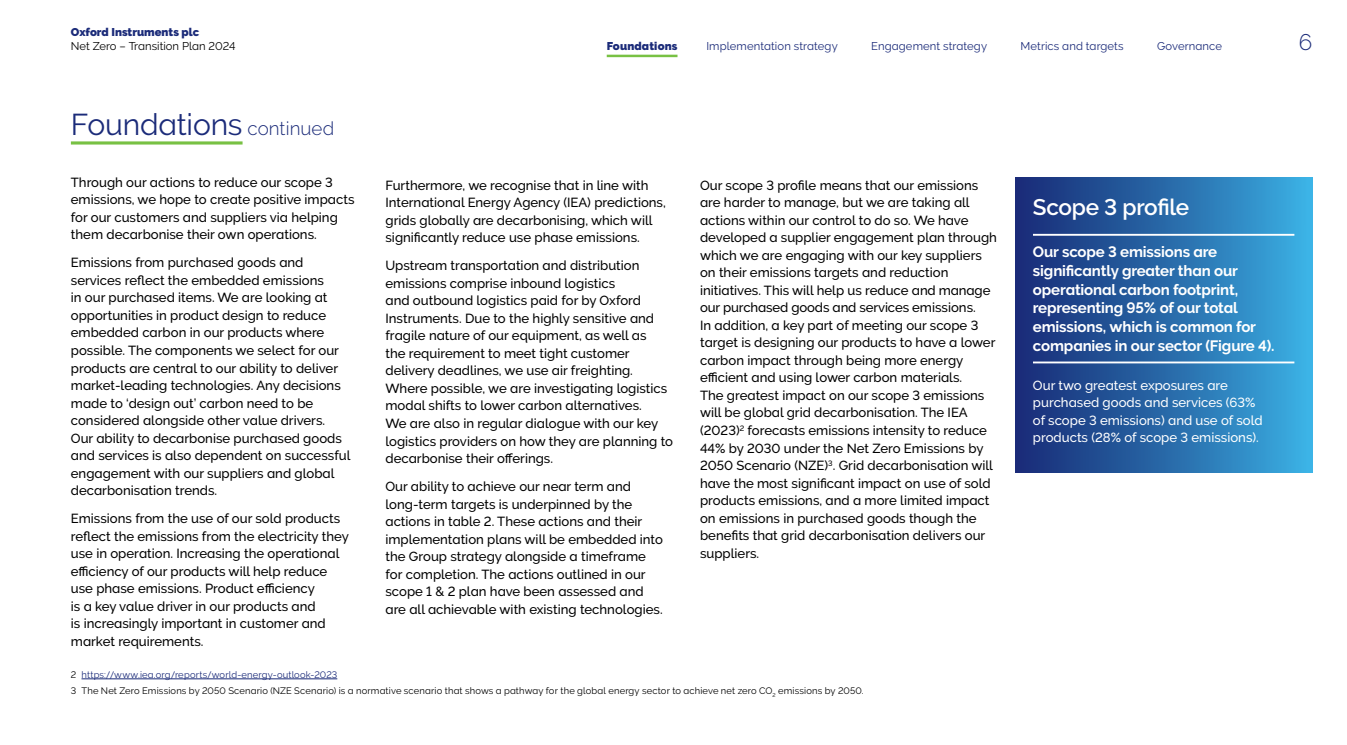
<style>
.page{position:relative;width:1347px;height:745px;background:#fff}
.page>*{position:absolute;margin:0;border:0;box-sizing:border-box;transform-origin:0 0}
.t1{font:30px "Oxford Raleway Regular";letter-spacing:-.005em;color:#1b2b79}
.t2{font:700 22.5px "Oxford Raleway Semi";letter-spacing:-.015em;color:#fff}
.t3{font:22.5px "Oxford Raleway Light";color:#1b2b79}
.t4{font:15px/18.8px "Oxford Raleway Bold";letter-spacing:-.01em;color:#fff}
.t5{font:13.12px/17.5px "Oxford Raleway Medium";color:#000}
.t6{font:13.12px/17.5px "Oxford Raleway Medium";color:#fff}
.t7{font:11.25px "Oxford Raleway Regular";letter-spacing:.01em;color:#1b2b79}
.t8{font:11.25px "Oxford Raleway Black";color:#1b2b79}
.t9{font:11.25px "Oxford Raleway Regular";color:#000}
.t10{font:9.38px/15.4px "Oxford Raleway Regular";letter-spacing:.015em;color:#000}
.s1{font-family:"Oxford Raleway Light";font-size:18.75px}
.s2{color:#1b2b79}
</style>
<div class="page">
<hr style="left:71px;top:141px;width:171px;height:3px;background:#78c143">
<div style="left:1015px;top:177px;width:297px;height:48px;background:linear-gradient(to right,#172773,#3aaee1)"></div>
<div style="left:1015px;top:225px;width:297px;height:247px;background:linear-gradient(to right,#1a2974,#3cafe2)"></div>
<hr style="left:1033px;top:234px;width:261px;height:1px;background:#fff">
<hr style="left:1033px;top:361px;width:261px;height:2px;background:#fff">
<hr style="left:81px;top:678px;width:256px;height:1px;background:#1b2b79">
<hr style="left:607px;top:55px;width:70px;height:2px;background:#78c143">
<p class="t8" style="left:71px;top:25px;width:130px">Oxford Instruments plc</p>
<p class="t9" style="left:71px;top:39px;width:166px">Net Zero – Transition Plan 2024</p>
<p class="t8" style="left:607px;top:39px;width:72px">Foundations</p>
<p class="t7" style="left:706px;top:39px;width:133px">Implementation strategy</p>
<p class="t7" style="left:871px;top:39px;width:117px">Engagement strategy</p>
<p class="t7" style="left:1020px;top:39px;width:105px">Metrics and targets</p>
<p class="t7" style="left:1157px;top:39px;width:66px">Governance</p>
<h2 class="t3" style="left:1298px;top:29px;width:15px">6</h2>
<h1 class="t1" style="left:71px;top:107px;width:265px">Foundations <span class="s1">continued</span></h1>
<p class="t5" style="left:71px;top:173px;width:285px">Through our actions to reduce our scope 3 emissions, we hope to create positive impacts for our customers and suppliers via helping them decarbonise their own operations.</p>
<p class="t5" style="left:71px;top:254px;width:281px">Emissions from purchased goods and services reflect the embedded emissions<br>in our purchased items. We are looking at opportunities in product design to reduce embedded carbon in our products where possible. The components we select for our products are central to our ability to deliver market-leading technologies. Any decisions made to ‘design out’ carbon need to be considered alongside other value drivers.<br>Our ability to decarbonise purchased goods and services is also dependent on successful engagement with our suppliers and global decarbonisation trends.</p>
<p class="t5" style="left:71px;top:509px;width:279px">Emissions from the use of our sold products reflect the emissions from the electricity they use in operation. Increasing the operational efficiency of our products will help reduce use phase emissions. Product efficiency<br>is a key value driver in our products and<br>is increasingly important in customer and market requirements.</p>
<p class="t5" style="left:385px;top:176px;width:282px">Furthermore, we recognise that in line with International Energy Agency (IEA) predictions, grids globally are decarbonising, which will significantly reduce use phase emissions.</p>
<p class="t5" style="left:385px;top:257px;width:289px">Upstream transportation and distribution emissions comprise inbound logistics<br>and outbound logistics paid for by Oxford Instruments. Due to the highly sensitive and fragile nature of our equipment, as well as<br>the requirement to meet tight customer delivery deadlines, we use air freighting.<br>Where possible, we are investigating logistics modal shifts to lower carbon alternatives.<br>We are also in regular dialogue with our key logistics providers on how they are planning to decarbonise their offerings.</p>
<p class="t5" style="left:385px;top:477px;width:279px">Our ability to achieve our near term and long-term targets is underpinned by the actions in table 2. These actions and their implementation plans will be embedded into the Group strategy alongside a timeframe for completion. The actions outlined in our scope 1 &amp; 2 plan have been assessed and are all achievable with existing technologies.</p>
<p class="t5" style="left:700px;top:176px;width:298px">Our scope 3 profile means that our emissions are harder to manage, but we are taking all actions within our control to do so. We have developed a supplier engagement plan through which we are engaging with our key suppliers on their emissions targets and reduction initiatives. This will help us reduce and manage our purchased goods and services emissions.<br>In addition, a key part of meeting our scope 3 target is designing our products to have a lower carbon impact through being more energy efficient and using lower carbon materials.<br>The greatest impact on our scope 3 emissions will be global grid decarbonisation. The IEA (2023)<sup>2</sup> forecasts emissions intensity to reduce 44% by 2030 under the Net Zero Emissions by 2050 Scenario (NZE)<sup>3</sup>. Grid decarbonisation will have the most significant impact on use of sold products emissions, and a more limited impact on emissions in purchased goods though the benefits that grid decarbonisation delivers our suppliers.</p>
<h2 class="t2" style="left:1033px;top:194px;width:158px">Scope 3 profile</h2>
<p class="t4" style="left:1033px;top:242px;width:243px">Our scope 3 emissions are significantly greater than our operational carbon footprint, representing 95% of our total emissions, which is common for companies in our sector (Figure 4).</p>
<p class="t6" style="left:1033px;top:376px;width:231px">Our two greatest exposures are purchased goods and services (63% of scope 3 emissions) and use of sold products (28% of scope 3 emissions).</p>
<p class="t10" style="left:71px;top:666px;width:794px">2 <span class="s2">https://www.iea.org/reports/world-energy-outlook-2023<br></span>3 The Net Zero Emissions by 2050 Scenario (NZE Scenario) is a normative scenario that shows a pathway for the global energy sector to achieve net zero CO<sub>2</sub> emissions by 2050.</p>
</div>
